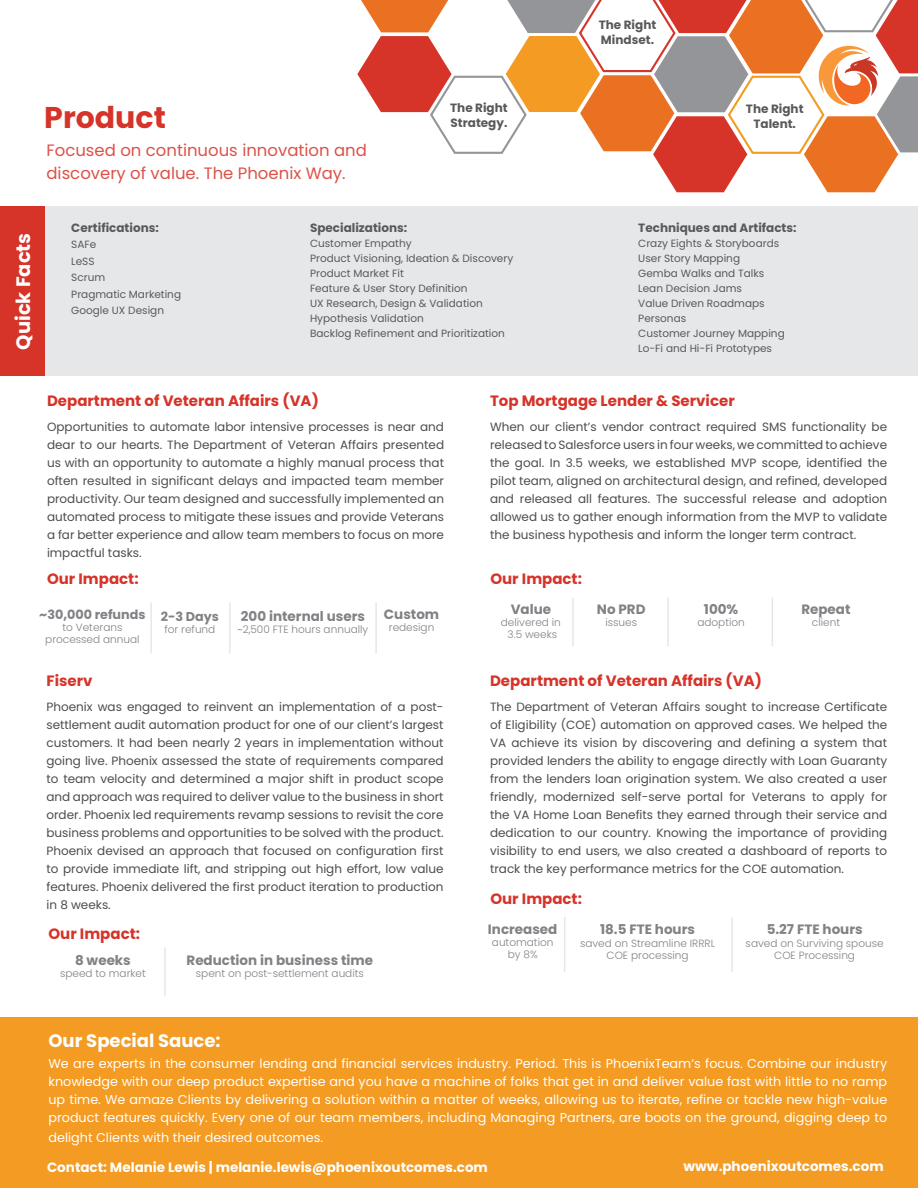
<style>
.page{position:relative;width:918px;height:1188px;background:#fff}
.page>*{position:absolute;margin:0;border:0;box-sizing:border-box;transform-origin:0 0}
.t1{font:700 30px "Poppins";color:#d63329}
.t2{font:700 19.5px "Poppins";color:#fff}
.t3{font:700 18px "Poppins";color:#fff}
.t4{font:16.5px/22.5px "Poppins";color:#dc5249}
.t5{font:700 15px "Poppins";color:#d63329}
.t6{font:700 13.5px "Poppins";color:#808285}
.t7{font:700 13.5px "Poppins";color:#fff}
.t8{font:12.75px/18px "Poppins";color:#fff;text-align:justify}
.t9{font:700 12.75px "Poppins";color:#808285}
.t10{font:12px/18px "Poppins";color:#4d4d4f;text-align:justify}
.t11{font:700 12px/15px "Poppins";color:#58595b}
.t12{font:10.5px/15px "Poppins";color:#58595b}
.t13{font:300 10.5px/12px "Poppins";color:#808285;text-align:center}
</style>
<div class="page">
<svg style="left:357px;top:0;width:561px;height:192px"></svg>
<div style="left:16px;top:207px;width:902px;height:169px;background:#e6e7e8"></div>
<div style="left:0;top:1017px;width:918px;height:171px;background:#f39b23"></div>
<div style="left:0;top:207px;width:44px;height:169px;background:#d63329"></div>
<hr style="left:150px;top:602px;width:2px;height:51px;background:#e6e7e8">
<hr style="left:229px;top:602px;width:2px;height:51px;background:#e6e7e8">
<hr style="left:375px;top:602px;width:2px;height:51px;background:#e6e7e8">
<hr style="left:572px;top:598px;width:2px;height:48px;background:#e6e7e8">
<hr style="left:667px;top:598px;width:2px;height:48px;background:#e6e7e8">
<hr style="left:772px;top:598px;width:1px;height:48px;background:#e6e7e8">
<hr style="left:164px;top:947px;width:2px;height:49px;background:#e6e7e8">
<hr style="left:564px;top:917px;width:1px;height:55px;background:#e6e7e8">
<hr style="left:731px;top:918px;width:2px;height:54px;background:#e6e7e8">
<p class="t11" style="left:599px;top:18px;width:59px">The Right<br>Mindset.</p>
<h2 class="t2" style="left:12px;top:350px;width:118px;rotate:-90deg">Quick Facts</h2>
<h1 class="t1" style="left:44px;top:100px;width:123px">Product</h1>
<p class="t11" style="left:450px;top:100px;width:59px">The Right<br>Strategy.</p>
<h3 class="t4" style="left:46px;top:139px;width:322px">Focused on continuous innovation and discovery of value. The Phoenix Way.</h3>
<p class="t11" style="left:71px;top:220px;width:89px">Certifications:</p>
<p class="t12" style="left:71px;top:236px;width:111px;line-height:16.5px">SAFe<br>LeSS<br>Scrum<br>Pragmatic Marketing<br>Google UX Design</p>
<p class="t11" style="left:310px;top:220px;width:99px">Specializations:</p>
<p class="t12" style="left:310px;top:236px;width:205px">Customer Empathy<br>Product Visioning, Ideation &amp; Discovery<br>Product Market Fit<br>Feature &amp; User Story Definition<br>UX Research, Design &amp; Validation<br>Hypothesis Validation<br>Backlog Refinement and Prioritization</p>
<p class="t11" style="left:746px;top:101px;width:59px;text-align:center">The Right<br>Talent.</p>
<p class="t11" style="left:638px;top:220px;width:160px">Techniques and Artifacts:</p>
<p class="t12" style="left:638px;top:236px;width:148px">Crazy Eights &amp; Storyboards<br>User Story Mapping<br>Gemba Walks and Talks<br>Lean Decision Jams<br>Value Driven Roadmaps<br>Personas<br>Customer Journey Mapping<br>Lo-Fi and Hi-Fi Prototypes</p>
<p class="t5" style="left:47px;top:392px;width:273px">Department of Veteran Affairs (VA)</p>
<p class="t10" style="left:47px;top:418px;width:399px">Opportunities to automate labor intensive processes is near and dear to our hearts. The Department of Veteran Affairs presented us with an opportunity to automate a highly manual process that often resulted in significant delays and impacted team member productivity. Our team designed and successfully implemented an automated process to mitigate these issues and provide Veterans a far better experience and allow team members to focus on more impactful tasks.</p>
<p class="t5" style="left:47px;top:570px;width:93px">Our Impact:</p>
<p class="t5" style="left:490px;top:392px;width:246px">Top Mortgage Lender &amp; Servicer</p>
<p class="t10" style="left:490px;top:418px;width:399px">When our client’s vendor contract required SMS functionality be released to Salesforce users in four weeks, we committed to achieve the goal. In 3.5 weeks, we established MVP scope, identified the pilot team, aligned on architectural design, and refined, developed and released all features. The successful release and adoption allowed us to gather enough information from the MVP to validate the business hypothesis and inform the longer term contract.</p>
<p class="t5" style="left:490px;top:570px;width:93px">Our Impact:</p>
<p class="t9" style="left:39px;top:607px;width:108px">~30,000 refunds</p>
<p class="t13" style="left:45px;top:622px;width:96px">to Veterans processed annual</p>
<p class="t9" style="left:161px;top:609px;width:60px">2-3 Days</p>
<p class="t13" style="left:164px;top:623px;width:52px">for refund</p>
<p class="t6" style="left:241px;top:608px;width:126px">200 internal users</p>
<p class="t13" style="left:238px;top:623px;width:132px">~2,500 FTE hours annually</p>
<p class="t6" style="left:384px;top:607px;width:57px">Custom</p>
<p class="t13" style="left:389px;top:622px;width:47px">redesign</p>
<p class="t5" style="left:46px;top:672px;width:48px">Fiserv</p>
<p class="t10" style="left:46px;top:698px;width:399px">Phoenix was engaged to reinvent an implementation of a post&shy;settlement audit automation product for one of our client’s largest customers. It had been nearly 2 years in implementation without going live. Phoenix assessed the state of requirements compared to team velocity and determined a major shift in product scope and approach was required to deliver value to the business in short order. Phoenix led requirements revamp sessions to revisit the core business problems and opportunities to be solved with the product.<br>Phoenix devised an approach that focused on configuration first to provide immediate lift, and stripping out high effort, low value features. Phoenix delivered the first product iteration to production in 8 weeks.</p>
<p class="t5" style="left:48px;top:925px;width:93px">Our Impact:</p>
<p class="t6" style="left:75px;top:952px;width:57px">8 weeks</p>
<p class="t13" style="left:60px;top:967px;width:87px">speed to market</p>
<p class="t6" style="left:187px;top:952px;width:188px">Reduction in business time</p>
<p class="t13" style="left:196px;top:967px;width:170px">spent on post-settlement audits</p>
<p class="t6" style="left:511px;top:602px;width:42px">Value</p>
<p class="t13" style="left:501px;top:617px;width:62px">delivered in<br>3.5 weeks</p>
<p class="t6" style="left:597px;top:602px;width:50px">No PRD</p>
<p class="t13" style="left:605px;top:617px;width:33px">issues</p>
<p class="t6" style="left:704px;top:602px;width:36px">100%</p>
<p class="t13" style="left:697px;top:617px;width:49px">adoption</p>
<p class="t6" style="left:801px;top:602px;width:51px">Repeat</p>
<p class="t13" style="left:812px;top:617px;width:30px">client</p>
<p class="t5" style="left:490px;top:672px;width:273px">Department of Veteran Affairs (VA)</p>
<p class="t10" style="left:490px;top:698px;width:399px">The Department of Veteran Affairs sought to increase Certificate of Eligibility (COE) automation on approved cases. We helped the VA achieve its vision by discovering and defining a system that provided lenders the ability to engage directly with Loan Guaranty from the lenders loan origination system. We also created a user friendly, modernized self-serve portal for Veterans to apply for the VA Home Loan Benefits they earned through their service and dedication to our country. Knowing the importance of providing visibility to end users, we also created a dashboard of reports to track the key performance metrics for the COE automation.</p>
<p class="t5" style="left:490px;top:890px;width:93px">Our Impact:</p>
<p class="t6" style="left:488px;top:921px;width:71px">Increased</p>
<p class="t13" style="left:492px;top:936px;width:63px">automation by 8%</p>
<p class="t6" style="left:600px;top:921px;width:96px">18.5 FTE hours</p>
<p class="t13" style="left:580px;top:937px;width:137px;line-height:12.8px">saved on Streamline IRRRL<br>COE processing</p>
<p class="t6" style="left:767px;top:921px;width:98px">5.27 FTE hours</p>
<p class="t13" style="left:746px;top:937px;width:140px;line-height:12.8px">saved on Surviving spouse<br>COE Processing</p>
<h3 class="t3" style="left:48px;top:1030px;width:174px">Our Special Sauce:</h3>
<p class="t8" style="left:48px;top:1055px;width:840px">We are experts in the consumer lending and financial services industry. Period. This is PhoenixTeam’s focus. Combine our industry knowledge with our deep product expertise and you have a machine of folks that get in and deliver value fast with little to no ramp up time. We amaze Clients by delivering a solution within a matter of weeks, allowing us to iterate, refine or tackle new high-value product features quickly. Every one of our team members, including Managing Partners, are boots on the ground, digging deep to</p>
<p class="t8" style="left:48px;top:1128px;width:276px">delight Clients with their desired outcomes.</p>
<p class="t7" style="left:47px;top:1160px;width:442px">Contact: Melanie Lewis | melanie.lewis@phoenixoutcomes.com</p>
<p class="t7" style="left:684px;top:1158px;width:202px">www.phoenixoutcomes.com</p>
</div>
